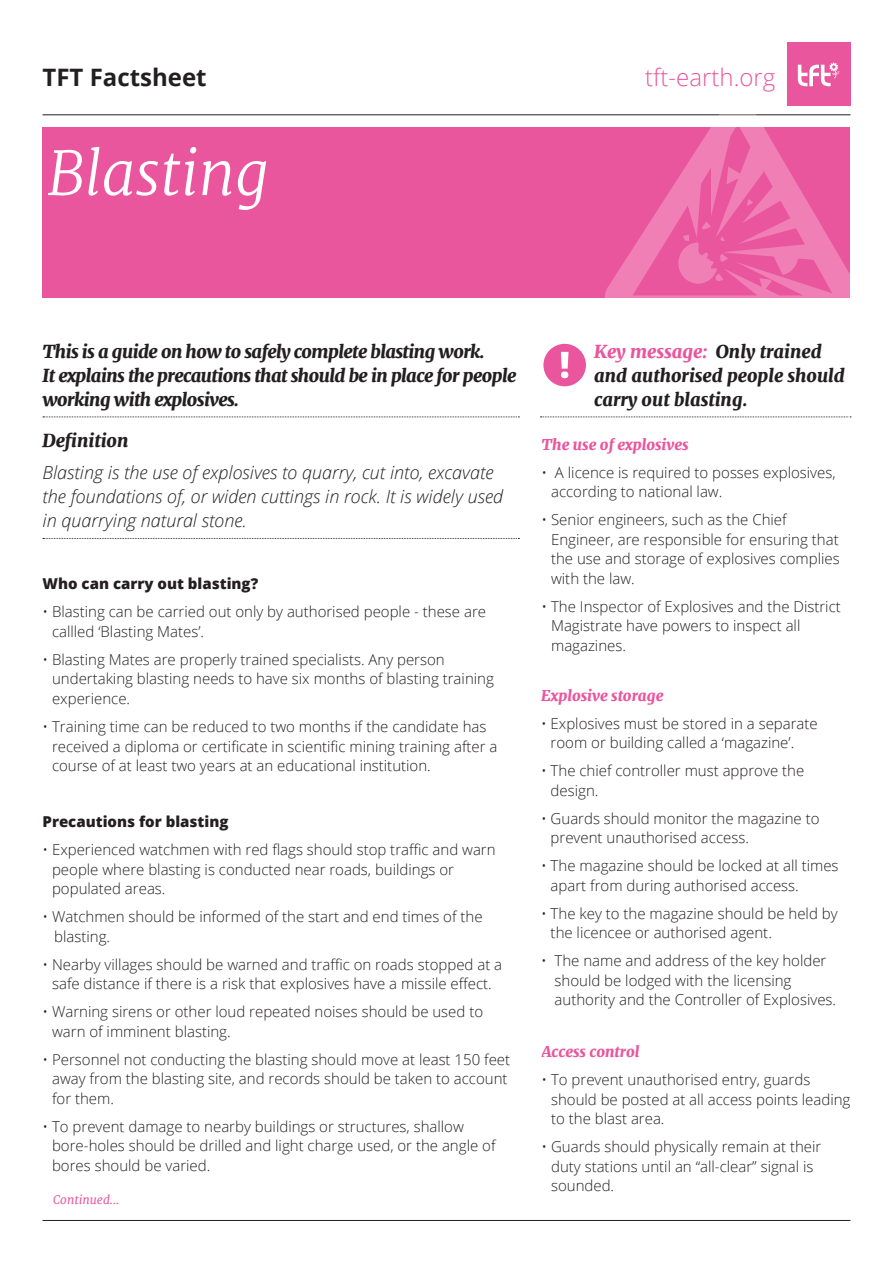
<style>
.page{position:relative;width:893px;height:1263px;background:#fff}
.page>*{position:absolute;margin:0;border:0;box-sizing:border-box;transform-origin:0 0}
.Title_Text_P1{font:italic 300 60px "Merriweather";color:#fff}
.t1{font:300 24px "Open Sans";color:#ea569e}
.t2{font:700 24px "Open Sans";color:#231f20}
.Introduction_Text_Li{font:italic 300 18px/24px "Open Sans";color:#231f20}
.Introduction_Text_Bo{font:italic 800 18px/24px "Merriweather";letter-spacing:-.03em;color:#231f20}
.Introduction_Text_Bo-2{font:italic 800 18px/24px "Merriweather";color:#231f20}
.t3{font:300 15px/19.5px "Open Sans";color:#231f20}
.t4{font:italic 800 15px "Merriweather";color:#ea569e}
.t5{font:800 15px "Open Sans";color:#231f20}
.t6{font:italic 12px "Merriweather";color:#ea569e}
.s1{color:#ea569e}
</style>
<div class="page">
<hr style="left:43px;top:115px;width:807px;height:1px;background:#231f20">
<hr style="left:43px;top:1220px;width:807px;height:1px;background:#231f20">
<div style="left:787px;top:43px;width:63px;height:63px;background:#ea569e"></div>
<svg style="left:798px;top:63px;width:41px;height:23px"></svg>
<div style="left:43px;top:128px;width:807px;height:170px;background:#ea569e"></div>
<svg style="left:540px;top:416px;width:311px;height:1px"></svg>
<svg style="left:43px;top:416px;width:476px;height:1px"></svg>
<svg style="left:43px;top:538px;width:476px;height:1px"></svg>
<svg style="left:605px;top:102px;width:246px;height:196px"></svg>
<div style="left:543px;top:344px;width:43px;height:42px;background:#ea569e;border-radius:50%"></div>
<svg style="left:561px;top:352px;width:7px;height:26px"></svg>
<p class="t2" style="left:43px;top:61px;width:166px">TFT Factsheet</p>
<p class="t1" style="left:645px;top:61px;width:132px">tft-earth.org</p>
<p class="Title_Text_P1" style="left:47px;top:136px;width:224px">Blasting</p>
<p class="Introduction_Text_Bo" style="left:43px;top:339px;width:475px">This is a guide on how to safely complete blasting work.<br>It explains the precautions that should be in place for people working with explosives.</p>
<p class="Introduction_Text_Bo-2" style="left:43px;top:428px;width:88px">Definition</p>
<p class="Introduction_Text_Li" style="left:43px;top:460px;width:462px">Blasting is the use of explosives to quarry, cut into, excavate the foundations of, or widen cuttings in rock. It is widely used in quarrying natural stone.</p>
<p class="t5" style="left:43px;top:573px;width:217px">Who can carry out blasting?</p>
<p class="t3" style="left:52px;top:602px;width:436px;text-indent:-10px">• Blasting can be carried out only by authorised people - these are callled ‘Blasting Mates’.</p>
<p class="t3" style="left:52px;top:649px;width:443px;text-indent:-10px">• Blasting Mates are properly trained specialists. Any person undertaking blasting needs to have six months of blasting training experience.</p>
<p class="t3" style="left:52px;top:716px;width:447px;text-indent:-10px">• Training time can be reduced to two months if the candidate has received a diploma or certificate in scientific mining training after a course of at least two years at an educational institution.</p>
<p class="t5" style="left:43px;top:810px;width:187px">Precautions for blasting</p>
<p class="t3" style="left:52px;top:839px;width:445px;text-indent:-10px">• Experienced watchmen with red flags should stop traffic and warn people where blasting is conducted near roads, buildings or populated areas.</p>
<p class="t3" style="left:54px;top:906px;width:430px;text-indent:-12px">• Watchmen should be informed of the start and end times of the blasting.</p>
<p class="t3" style="left:43px;top:954px;width:461px;text-align:center">• Nearby villages should be warned and traffic on roads stopped at a safe distance if there is a risk that explosives have a missile effect.</p>
<p class="t3" style="left:52px;top:1001px;width:433px;text-indent:-10px">• Warning sirens or other loud repeated noises should be used to warn of imminent blasting.</p>
<p class="t3" style="left:52px;top:1049px;width:460px;text-indent:-10px">• Personnel not conducting the blasting should move at least 150 feet away from the blasting site, and records should be taken to account for them.</p>
<p class="t3" style="left:52px;top:1116px;width:445px;text-indent:-10px">• To prevent damage to nearby buildings or structures, shallow bore-holes should be drilled and light charge used, or the angle of bores should be varied.</p>
<p class="t6" style="left:53px;top:1192px;width:68px">Continued...</p>
<p class="Introduction_Text_Bo-2" style="left:594px;top:339px;width:252px"><span class="s1">Key message:</span> Only trained and authorised people should carry out blasting.</p>
<p class="t4" style="left:542px;top:435px;width:148px">The use of explosives</p>
<p class="t3" style="left:551px;top:462px;width:286px;text-indent:-10px">• A licence is required to posses explosives, according to national law.</p>
<p class="t3" style="left:551px;top:510px;width:290px;text-indent:-10px">• Senior engineers, such as the Chief Engineer, are responsible for ensuring that the use and storage of explosives complies with the law.</p>
<p class="t3" style="left:551px;top:596px;width:291px;text-indent:-10px">• The Inspector of Explosives and the District<br>Magistrate have powers to inspect all magazines.</p>
<p class="t4" style="left:541px;top:686px;width:124px">Explosive storage</p>
<p class="t3" style="left:551px;top:713px;width:269px;text-indent:-10px">• Explosives must be stored in a separate room or building called a ‘magazine’.</p>
<p class="t3" style="left:551px;top:761px;width:255px;text-indent:-10px">• The chief controller must approve the design.</p>
<p class="t3" style="left:551px;top:808px;width:270px;text-indent:-10px">• Guards should monitor the magazine to prevent unauthorised access.</p>
<p class="t3" style="left:551px;top:856px;width:289px;text-indent:-10px">• The magazine should be locked at all times apart from during authorised access.</p>
<p class="t3" style="left:551px;top:903px;width:288px;text-indent:-10px">• The key to the magazine should be held by the licencee or authorised agent.</p>
<p class="t3" style="left:554px;top:951px;width:283px;text-indent:-13px">• The name and address of the key holder should be lodged with the licensing authority and the Controller of Explosives.</p>
<p class="t4" style="left:542px;top:1042px;width:99px">Access control</p>
<p class="t3" style="left:551px;top:1070px;width:301px;text-indent:-10px">• To prevent unauthorised entry, guards should be posted at all access points leading to the blast area.</p>
<p class="t3" style="left:551px;top:1137px;width:272px;text-indent:-10px">• Guards should physically remain at their duty stations until an “all-clear” signal is sounded.</p>
</div>
